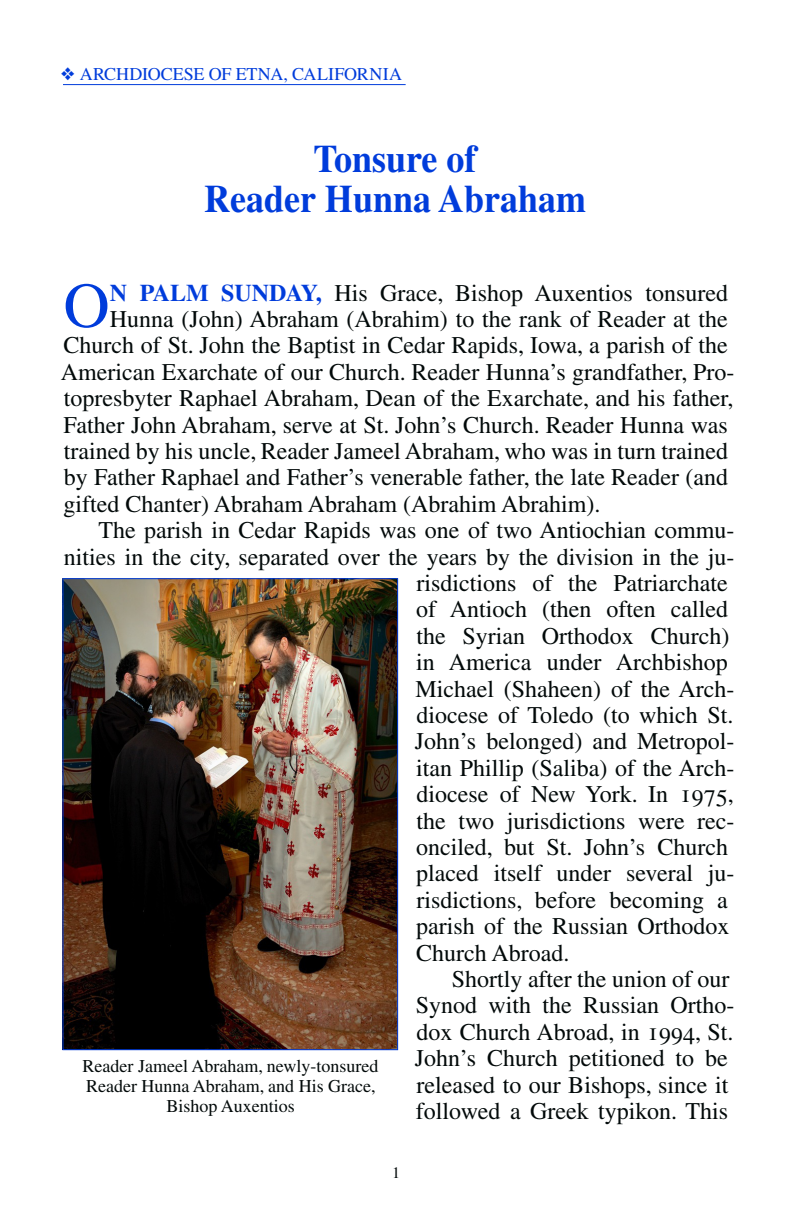
<style>
.page{position:relative;width:792px;height:1224px;background:#fff}
.page>*{position:absolute;margin:0;border:0;box-sizing:border-box;transform-origin:0 0}
.t1{font:63.8px "CTOS Times Pro";color:#003cdb}
.t2{font:700 38.8px/39.6px "CTOS Times Pro";color:#003cdb;text-align:center;scale:.93 1}
.t3{font:24px/26.4px "CTOS Times Pro";color:#020909}
.t4{font:18px/19.8px "CTOS Times Pro";color:#020909;text-align:center}
.t5{font:18px "Times";color:#003cdb}
.t6{font:16px "CTOS Times Pro";color:#020909}
.s1{font-weight:700;color:#003cdb}
</style>
<div class="page">
<hr style="left:63px;top:84px;width:343px;height:1px;background:#003cdb">
<img style="left:65px;top:580px;width:331px;height:468px">
<div style="left:63px;top:578px;width:335px;height:472px;border:1px solid #003cdb"></div>
<p class="t5" style="left:80px;top:64px;width:324px">ARCHDIOCESE OF ETNA, CALIFORNIA</p>
<p class="t2" style="left:204px;top:136px;width:412px">Tonsure of<br>Reader Hunna Abraham</p>
<p class="t1" style="left:63px;top:251px;width:48px">O</p>
<p class="t3" style="left:110px;top:278px;width:620px"><span class="s1">n Palm Sunday,</span> His Grace, Bishop Auxentios tonsured</p>
<p class="t3" style="left:110px;top:304px;width:619px">Hunna (John) Abraham (Abrahim) to the rank of Reader at the</p>
<p class="t3" style="left:64px;top:330px;width:666px">Church of St. John the Baptist in Cedar Rapids, Iowa, a parish of the</p>
<p class="t3" style="left:61px;top:357px;width:675px">American Exarchate of our Church. Reader Hunna’s grandfather, Pro-</p>
<p class="t3" style="left:64px;top:383px;width:671px">topresbyter Raphael Abraham, Dean of the Exarchate, and his father,</p>
<p class="t3" style="left:63px;top:410px;width:666px">Father John Abraham, serve at St. John’s Church. Reader Hunna was</p>
<p class="t3" style="left:64px;top:436px;width:666px">trained by his uncle, Reader Jameel Abraham, who was in turn trained</p>
<p class="t3" style="left:64px;top:462px;width:666px">by Father Raphael and Father’s venerable father, the late Reader (and</p>
<p class="t3" style="left:63px;top:489px;width:539px">gifted Chanter) Abraham Abraham (Abrahim Abrahim).</p>
<p class="t3" style="left:98px;top:515px;width:638px">The parish in Cedar Rapids was one of two Antiochian commu-</p>
<p class="t3" style="left:64px;top:542px;width:672px">nities in the city, separated over the years by the division in the ju-</p>
<p class="t3" style="left:417px;top:568px;width:313px">risdictions of the Patriarchate</p>
<p class="t3" style="left:416px;top:594px;width:313px">of Antioch (then often called</p>
<p class="t3" style="left:416px;top:621px;width:314px">the Syrian Orthodox Church)</p>
<p class="t3" style="left:416px;top:647px;width:313px">in America under Archbishop</p>
<p class="t3" style="left:416px;top:674px;width:321px">Michael (Shaheen) of the Arch-</p>
<p class="t3" style="left:417px;top:700px;width:318px">diocese of Toledo (to which St.</p>
<p class="t3" style="left:415px;top:726px;width:321px">John’s belonged) and Metropol-</p>
<p class="t3" style="left:416px;top:753px;width:320px">itan Phillip (Saliba) of the Arch-</p>
<p class="t3" style="left:417px;top:779px;width:319px">diocese of New York. In 1975,</p>
<p class="t3" style="left:416px;top:806px;width:320px">the two jurisdictions were rec-</p>
<p class="t3" style="left:416px;top:832px;width:313px">onciled, but St. John’s Church</p>
<p class="t3" style="left:416px;top:858px;width:320px">placed itself under several ju-</p>
<p class="t3" style="left:417px;top:885px;width:313px">risdictions, before becoming a</p>
<p class="t3" style="left:416px;top:911px;width:315px">parish of the Russian Orthodox</p>
<p class="t3" style="left:416px;top:938px;width:155px">Church Abroad.</p>
<p class="t3" style="left:415px;top:964px;width:321px;text-indent:37px">Shortly after the union of our<br>Synod with the Russian Ortho&shy;dox Church Abroad, in 1994, St.<br>John’s Church petitioned to be released to our Bishops, since it followed a Greek typikon. This</p>
<p class="t4" style="left:83px;top:1055px;width:297px">Reader Jameel Abraham, newly-tonsured<br>Reader Hunna Abraham, and His Grace,<br>Bishop Auxentios</p>
<p class="t6" style="left:392px;top:1159px;width:9px">1</p>
</div>
